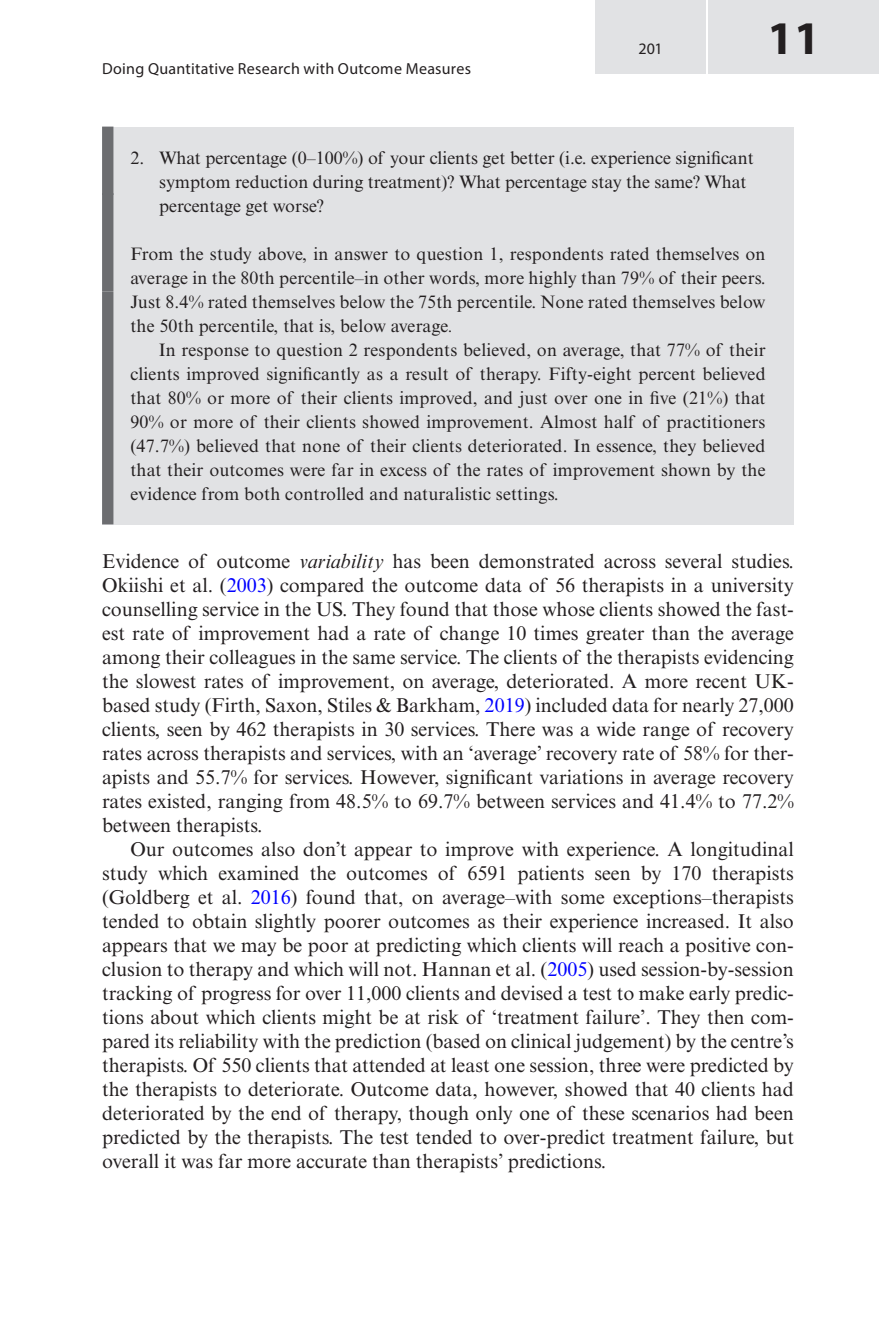
<style>
.page{position:relative;width:879px;height:1333px;background:#fff}
.page>*{position:absolute;margin:0;border:0;box-sizing:border-box;transform-origin:0 0}
.t1{font:700 47px "Myriad Pro";color:#231f20}
.Text{font:20px/24px "Times New Roman MT Std";color:#231f20;text-align:justify}
.B_text_flush_copy{font:18px/24px "Times New Roman MT Std";letter-spacing:.01em;color:#231f20;text-align:justify}
.B_Num_list{font:18px/24px "Times New Roman MT Std";color:#231f20}
.t2{font:16px "Myriad Pro";letter-spacing:.015em;color:#231f20}
.s1{font-style:italic}
.s2{color:#00f}
</style>
<div class="page">
<div style="left:595px;top:0;width:111px;height:74px;background:#e1e2e4"></div>
<div style="left:709px;top:0;width:170px;height:74px;background:#e1e2e4"></div>
<div style="left:102px;top:127px;width:692px;height:373px;background:#e1e2e4"></div>
<div style="left:102px;top:127px;width:11px;height:90px;background:#6c6d70"></div>
<div style="left:102px;top:193px;width:11px;height:144px;background:#6c6d70"></div>
<div style="left:102px;top:291px;width:692px;height:233px;background:#e1e2e4"></div>
<div style="left:102px;top:291px;width:11px;height:233px;background:#6c6d70"></div>
<p class="t2" style="left:102px;top:58px;width:370px">Doing Quantitative Research with Outcome Measures</p>
<p class="t2" style="left:638px;top:39px;width:26px">201</p>
<h1 class="t1" style="left:767px;top:7px;width:54px">11</h1>
<p class="B_Num_list" style="left:159px;top:146px;width:596px;text-indent:-29px">2. What percentage (0–100%) of your clients get better (i.e. experience significant symptom reduction during treatment)? What percentage stay the same? What percentage get worse?</p>
<p class="B_text_flush_copy" style="left:130px;top:242px;width:637px">From the study above, in answer to question 1, respondents rated themselves on average in the 80th percentile–in other words, more highly than 79% of their peers.<br>Just 8.4% rated themselves below the 75th percentile. None rated themselves below the 50th percentile, that is, below average<span class="s1">.</span></p>
<p class="B_text_flush_copy" style="left:130px;top:338px;width:637px;text-indent:28px">In response to question 2 respondents believed, on average, that 77% of their clients improved significantly as a result of therapy. Fifty-eight percent believed that 80% or more of their clients improved, and just over one in five (21%) that 90% or more of their clients showed improvement. Almost half of practitioners (47.7%) believed that none of their clients deteriorated. In essence, they believed that their outcomes were far in excess of the rates of improvement shown by the evidence from both controlled and naturalistic settings.</p>
<p class="Text" style="left:102px;top:549px;width:693px">Evidence of outcome <span class="s1">variability</span> has been demonstrated across several studies.<br>Okiishi et al. (<span class="s2">2003</span>) compared the outcome data of 56 therapists in a university counselling service in the US. They found that those whose clients showed the fast&shy;est rate of improvement had a rate of change 10 times greater than the average among their colleagues in the same service. The clients of the therapists evidencing the slowest rates of improvement, on average, deteriorated. A more recent UK&shy;based study (Firth, Saxon, Stiles &amp; Barkham, <span class="s2">2019</span>) included data for nearly 27,000 clients, seen by 462 therapists in 30 services. There was a wide range of recovery rates across therapists and services, with an ‘average’ recovery rate of 58% for ther&shy;apists and 55.7% for services. However, significant variations in average recovery rates existed, ranging from 48.5% to 69.7% between services and 41.4% to 77.2% between therapists.</p>
<p class="Text" style="left:102px;top:837px;width:693px;text-indent:28px">Our outcomes also don’t appear to improve with experience. A longitudinal study which examined the outcomes of 6591 patients seen by 170 therapists (Goldberg et al. <span class="s2">2016</span>) found that, on average–with some exceptions–therapists tended to obtain slightly poorer outcomes as their experience increased. It also appears that we may be poor at predicting which clients will reach a positive con&shy;clusion to therapy and which will not. Hannan et al. (<span class="s2">2005</span>) used session-by-session tracking of progress for over 11,000 clients and devised a test to make early predic&shy;tions about which clients might be at risk of ‘treatment failure’. They then com&shy;pared its reliability with the prediction (based on clinical judgement) by the centre’s therapists. Of 550 clients that attended at least one session, three were predicted by the therapists to deteriorate. Outcome data, however, showed that 40 clients had deteriorated by the end of therapy, though only one of these scenarios had been predicted by the therapists. The test tended to over-predict treatment failure, but overall it was far more accurate than therapists’ predictions.</p>
</div>
